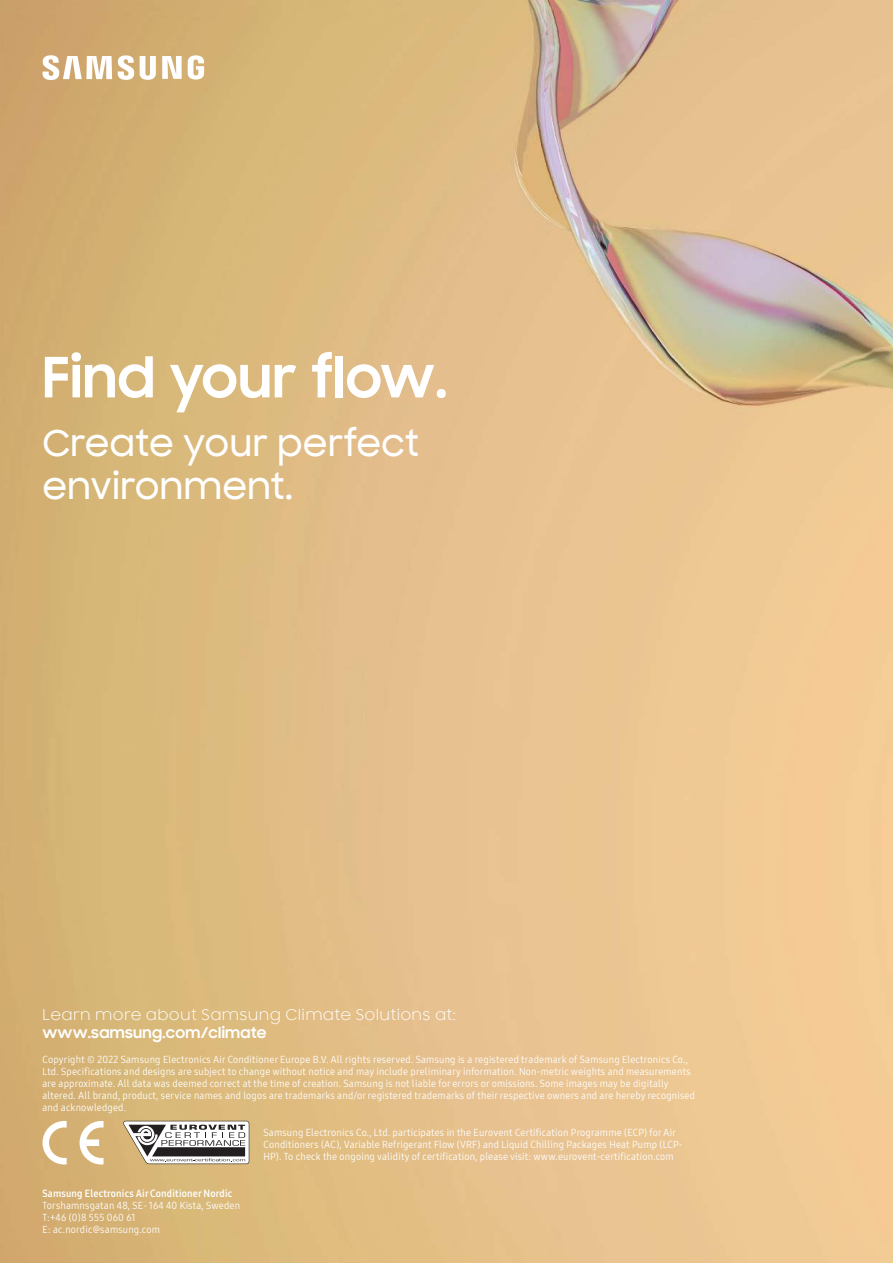
<style>
.page{position:relative;width:893px;height:1263px;background:#fff}
.page>*{position:absolute;margin:0;border:0;box-sizing:border-box;transform-origin:0 0}
.t1{font:700 55.5px "Samsung Sharp Sans";letter-spacing:.01em;color:#fff}
.t2{font:500 36px/43.2px "Samsung Sharp Sans";color:#fff}
.t3{font:15px "Samsung Sharp Sans";letter-spacing:.02em;color:#fff}
.t4{font:700 15px "Samsung Sharp Sans";letter-spacing:.02em;color:#fff}
.t5{font:10.2px/12.1px "Samsung One 400 C";letter-spacing:.02em;color:#fff}
.t6{font:10.2px "Samsung One 700 C";letter-spacing:.02em;color:#fff}
</style>
<div class="page">
<img style="left:0;top:0;width:893px;height:1263px">
<svg style="left:80px;top:1121px;width:24px;height:43px"></svg>
<svg style="left:43px;top:1121px;width:24px;height:43px"></svg>
<svg style="left:123px;top:1121px;width:126px;height:43px"></svg>
<svg style="left:43px;top:55px;width:161px;height:25px"></svg>
<h1 class="t1" style="left:43px;top:352px;width:406px">Find your flow.</h1>
<h2 class="t2" style="left:43px;top:424px;width:378px">Create your perfect environment.</h2>
<h3 class="t3" style="left:43px;top:1009px;width:415px">Learn more about Samsung Climate Solutions at:</h3>
<h3 class="t4" style="left:43px;top:1026px;width:226px">www.samsung.com/climate</h3>
<p class="t5" style="left:43px;top:1054px;width:654px">Copyright © 2022 Samsung Electronics Air Conditioner Europe B.V. All rights reserved. Samsung is a registered trademark of Samsung Electronics Co., Ltd. Specifications and designs are subject to change without notice and may include preliminary information. Non-metric weights and measurements are approximate. All data was deemed correct at the time of creation. Samsung is not liable for errors or omissions. Some images may be digitally altered. All brand, product, service names and logos are trademarks and/or registered trademarks of their respective owners and are hereby recognised and acknowledged.</p>
<p class="t5" style="left:264px;top:1127px;width:420px">Samsung Electronics Co., Ltd. participates in the Eurovent Certification Programme (ECP) for Air<br>Conditioners (AC), Variable Refrigerant Flow (VRF) and Liquid Chilling Packages Heat Pump (LCP-<br>HP). To check the ongoing validity of certification, please visit: www.eurovent-certification.com</p>
<p class="t6" style="left:43px;top:1189px;width:191px">Samsung Electronics Air Conditioner Nordic</p>
<p class="t5" style="left:43px;top:1200px;width:199px">Torshamnsgatan 48, SE- 164 40 Kista, Sweden<br>T:+46 (0)8 555 060 61<br>E: ac.nordic@samsung.com</p>
</div>
